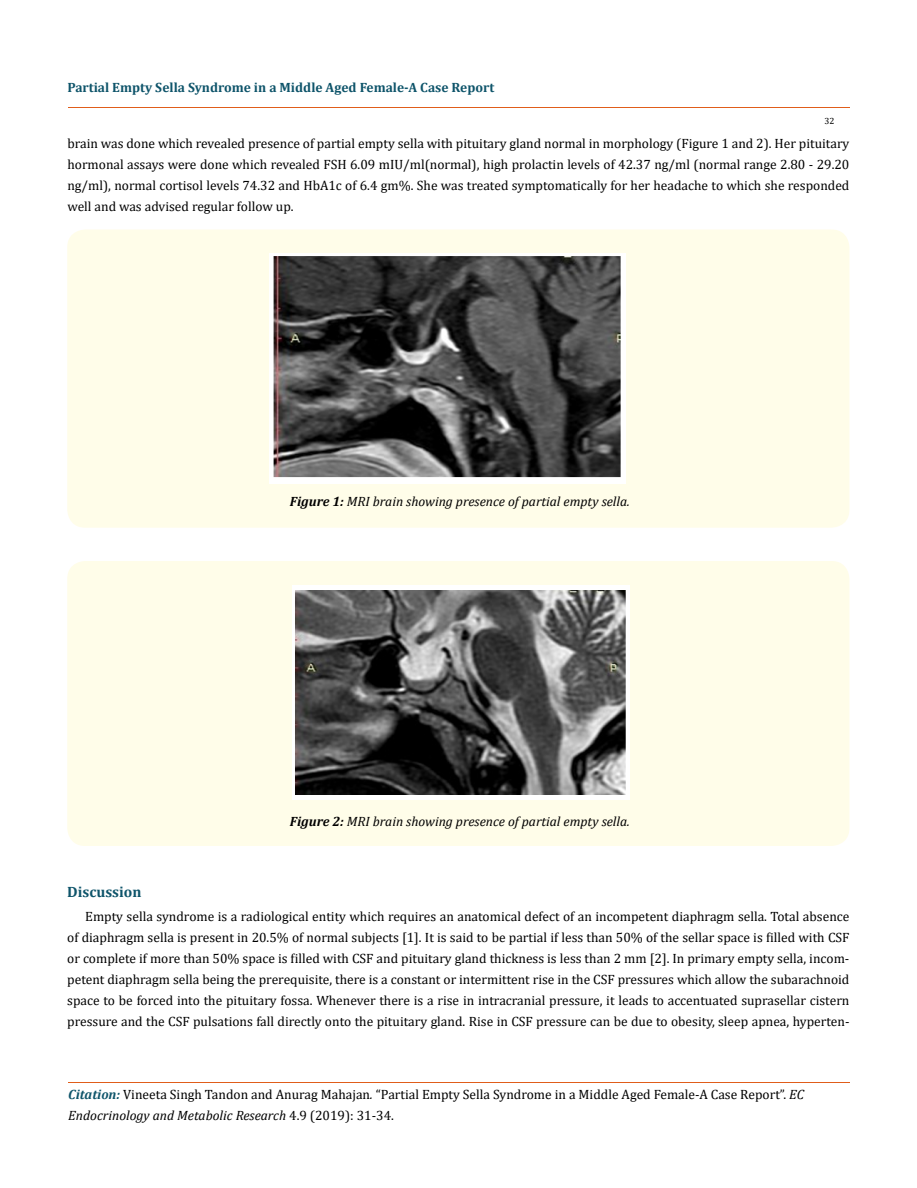
<style>
.page{position:relative;width:917px;height:1188px;background:#fff}
.page>*{position:absolute;margin:0;border:0;box-sizing:border-box;transform-origin:0 0}
.t1{font:700 15px "Cambria";color:#0e546a}
.t2{font:13.5px/21px "Cambria";color:#000;text-align:justify}
.t3{font:italic 13.5px "Cambria";color:#000}
.t4{font:700 13.5px "Cambria";color:#0e546a}
.t5{font:9px "Cambria";color:#000}
.s1{font-weight:700}
.s2{font-weight:700;font-style:italic;color:#0e546a}
.s3{font-style:italic}
</style>
<div class="page">
<hr style="left:68px;top:108px;width:781px;height:1px;background:#e05d1a">
<hr style="left:68px;top:1082px;width:781px;height:1px;background:#e05d1a">
<div style="left:67px;top:230px;width:782px;height:298px;background:#fffde9;border-radius:18px"></div>
<img style="left:269px;top:253px;width:356px;height:231px">
<div style="left:67px;top:561px;width:782px;height:285px;background:#fffde9;border-radius:18px"></div>
<img style="left:292px;top:586px;width:338px;height:213px">
<p class="t4" style="left:67px;top:78px;width:428px">Partial Empty Sella Syndrome in a Middle Aged Female-A Case Report</p>
<p class="t5" style="left:824px;top:116px;width:11px">32</p>
<p class="t2" style="left:67px;top:133px;width:783px">brain was done which revealed presence of partial empty sella with pituitary gland normal in morphology (Figure 1 and 2). Her pituitary hormonal assays were done which revealed FSH 6.09 mIU/ml(normal), high prolactin levels of 42.37 ng/ml (normal range 2.80 - 29.20 ng/ml), normal cortisol levels 74.32 and HbA1c of 6.4 gm%. She was treated symptomatically for her headache to which she responded well and was advised regular follow up.</p>
<p class="t3" style="left:290px;top:492px;width:341px"><span class="s1">Figure 1:</span> MRI brain showing presence of partial empty sella.</p>
<p class="t3" style="left:290px;top:811px;width:341px"><span class="s1">Figure 2:</span> MRI brain showing presence of partial empty sella.</p>
<p class="t1" style="left:67px;top:881px;width:76px">Discussion</p>
<p class="t2" style="left:67px;top:906px;width:783px;text-indent:18px">Empty sella syndrome is a radiological entity which requires an anatomical defect of an incompetent diaphragm sella. Total absence of diaphragm sella is present in 20.5% of normal subjects [1]. It is said to be partial if less than 50% of the sellar space is filled with CSF or complete if more than 50% space is filled with CSF and pituitary gland thickness is less than 2 mm [2]. In primary empty sella, incom&shy;petent diaphragm sella being the prerequisite, there is a constant or intermittent rise in the CSF pressures which allow the subarachnoid space to be forced into the pituitary fossa. Whenever there is a rise in intracranial pressure, it leads to accentuated suprasellar cistern pressure and the CSF pulsations fall directly onto the pituitary gland. Rise in CSF pressure can be due to obesity, sleep apnea, hyperten-</p>
<p class="t2" style="left:68px;top:1084px;width:737px"><span class="s2">Citation:</span> Vineeta Singh Tandon and Anurag Mahajan<span class="s3">.</span> “Partial Empty Sella Syndrome in a Middle Aged Female-A Case Report”. <span class="s3">EC<br>Endocrinology and Metabolic Research</span> 4.9 (2019): 31-34.</p>
</div>
